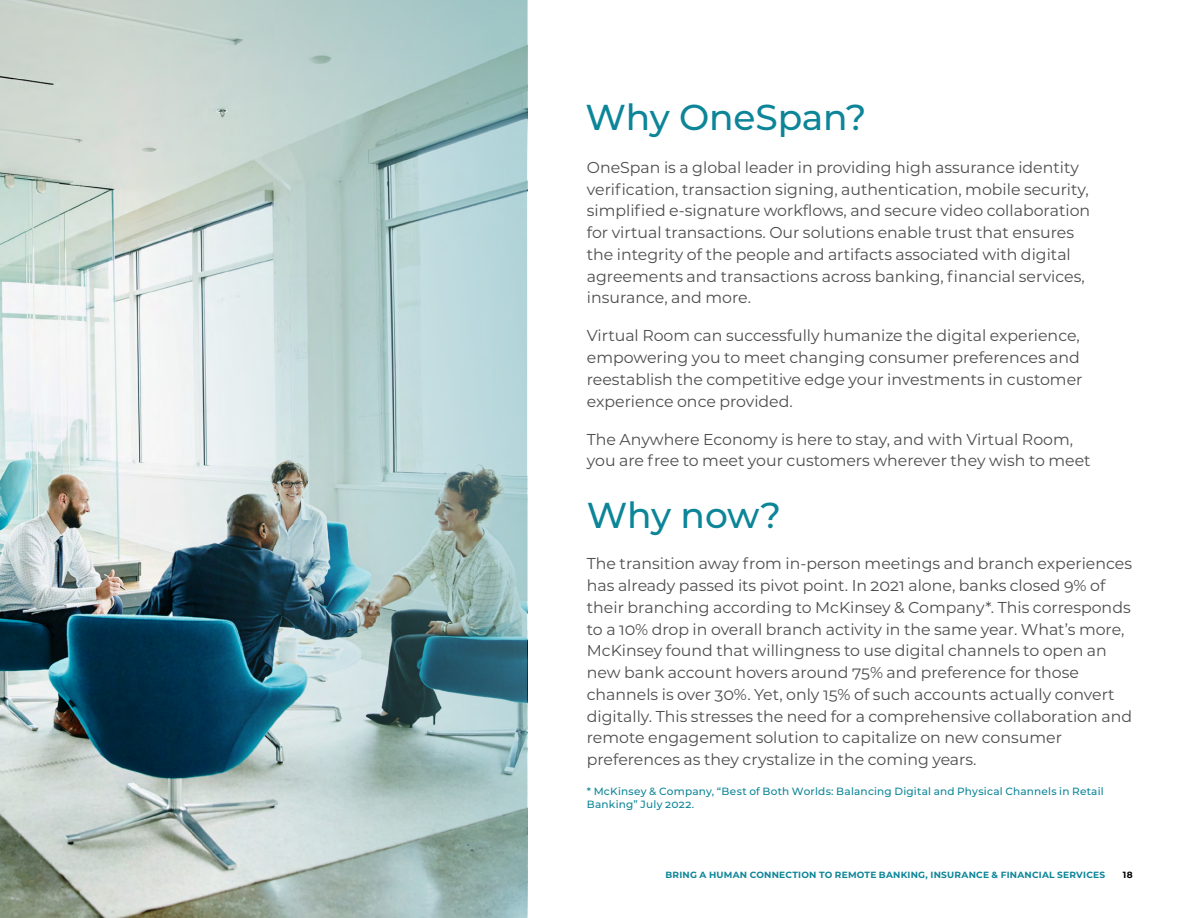
<style>
.page{position:relative;width:1188px;height:918px;background:#fff}
.page>*{position:absolute;margin:0;border:0;box-sizing:border-box;transform-origin:0 0}
.t1{font:500 36px "Montserrat";letter-spacing:-.005em;color:#0c8598}
.t2{font:15.75px/21.8px "Montserrat";color:#4d4d4f}
.t3{font:500 10.5px/13.5px "Montserrat";letter-spacing:.02em;color:#0c8598}
.t4{font:700 9px "Montserrat";letter-spacing:.025em;color:#0c8598}
.t5{font:700 9px "Montserrat";color:#000}
</style>
<div class="page">
<img style="left:0;top:0;width:527px;height:918px">
<h1 class="t1" style="left:585px;top:92px;width:283px">Why OneSpan?</h1>
<p class="t2" style="left:587px;top:156px;width:505px">OneSpan is a global leader in providing high assurance identity verification, transaction signing, authentication, mobile security, simplified e-signature workflows, and secure video collaboration for virtual transactions. Our solutions enable trust that ensures the integrity of the people and artifacts associated with digital agreements and transactions across banking, financial services, insurance, and more.</p>
<p class="t2" style="left:587px;top:324px;width:497px">Virtual Room can successfully humanize the digital experience, empowering you to meet changing consumer preferences and reestablish the competitive edge your investments in customer experience once provided.</p>
<p class="t2" style="left:587px;top:427px;width:505px">The Anywhere Economy is here to stay, and with Virtual Room, you are free to meet your customers wherever they wish to meet</p>
<h1 class="t1" style="left:587px;top:490px;width:196px">Why now?</h1>
<p class="t2" style="left:587px;top:552px;width:547px">The transition away from in-person meetings and branch experiences has already passed its pivot point. In 2021 alone, banks closed 9% of their branching according to McKinsey &amp; Company*. This corresponds to a 10% drop in overall branch activity in the same year. What’s more, McKinsey found that willingness to use digital channels to open an new bank account hovers around 75% and preference for those channels is over 30%. Yet, only 15% of such accounts actually convert digitally. This stresses the need for a comprehensive collaboration and remote engagement solution to capitalize on new consumer preferences as they crystalize in the coming years.</p>
<p class="t3" style="left:587px;top:784px;width:518px">* McKinsey &amp; Company, “Best of Both Worlds: Balancing Digital and Physical Channels in Retail<br>Banking” July 2022.</p>
<p class="t4" style="left:665px;top:868px;width:441px">BRING A HUMAN CONNECTION TO REMOTE BANKING, INSURANCE &amp; FINANCIAL SERVICES</p>
<p class="t5" style="left:1123px;top:868px;width:11px">18</p>
</div>
